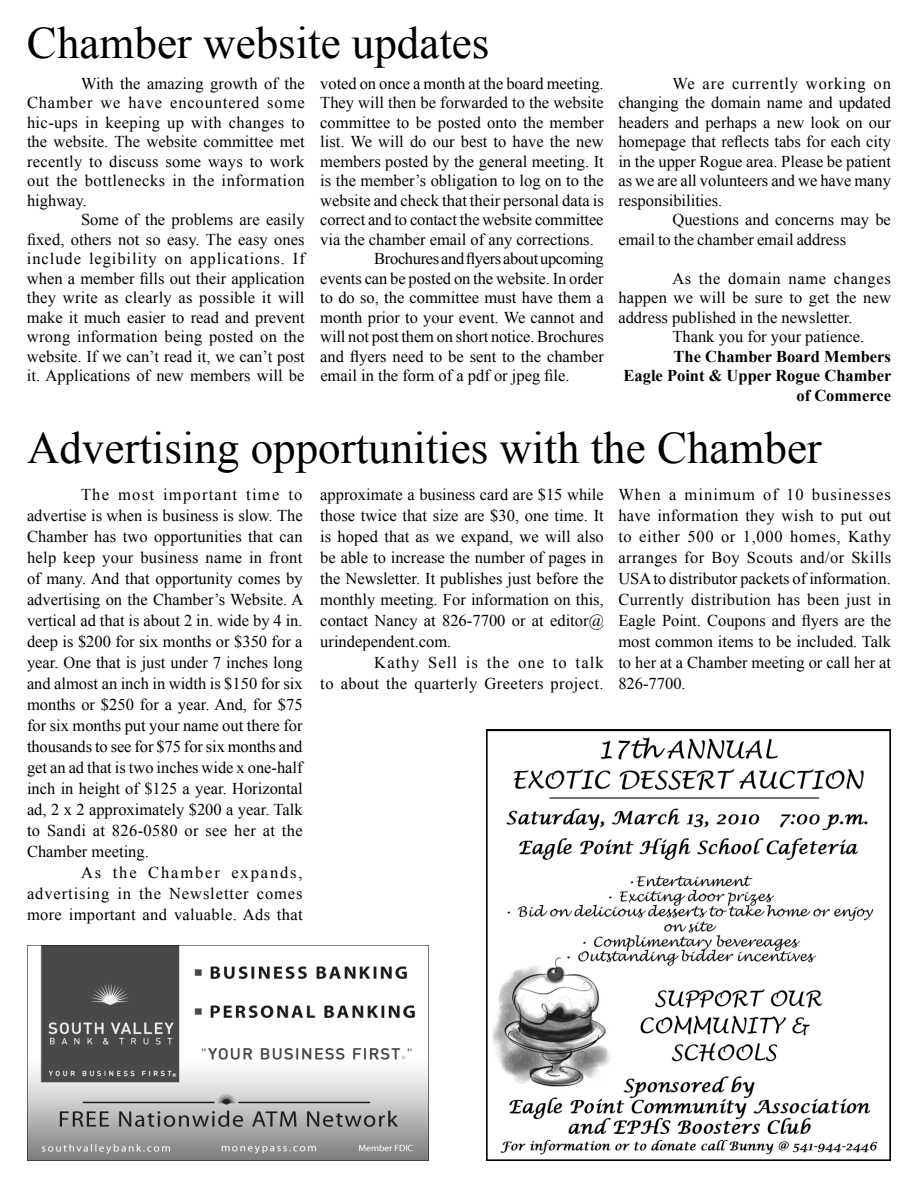
<style>
.page{position:relative;width:918px;height:1188px;background:#fff}
.page>*{position:absolute;margin:0;border:0;box-sizing:border-box;transform-origin:0 0}
.t1{font:45px "Times New Roman";color:#000}
.t2{font:16.5px/21px "Times New Roman";color:#000;text-align:justify}
.t3{font:700 16.5px/19.5px "Times New Roman";color:#000;text-align:right}
.t4{font:16.5px/21px "Times New Roman";letter-spacing:.025em;color:#000;text-align:right}
.t5{font:16.5px "Times New Roman";letter-spacing:-.02em;color:#000}
.t6{font:16.5px "Times New Roman";letter-spacing:.04em;color:#000}
.s1{color:#fff}
</style>
<div class="page">
<img style="left:27px;top:945px;width:402px;height:216px">
<img style="left:486px;top:729px;width:405px;height:432px">
<h1 class="t1" style="left:27px;top:26px;width:464px">Chamber website updates</h1>
<p class="t2" style="left:27px;top:75px;width:279px;line-height:19.5px;text-indent:54px">With the amazing growth of the Chamber we have encountered some hic-ups in keeping up with changes to the website. The website committee met recently to discuss some ways to work out the bottlenecks in the information highway.</p>
<p class="t2" style="left:27px;top:211px;width:279px;line-height:19.5px;text-indent:54px">Some of the problems are easily ixed, others not so easy. The easy ones include legibility on applications. If when a member ills out their application they write as clearly as possible it will make it much easier to read and prevent wrong information being posted on the website. If we can’t read it, we can’t post it. Applications of new members will be</p>
<p class="t2" style="left:320px;top:74px;width:285px">voted on once a month at the board meeting.</p>
<p class="t2" style="left:320px;top:94px;width:285px">They will then be forwarded to the website</p>
<p class="t2" style="left:320px;top:113px;width:285px">committee to be posted onto the member</p>
<p class="t2" style="left:320px;top:133px;width:285px">list. We will do our best to have the new</p>
<p class="t2" style="left:320px;top:152px;width:285px">members posted by the general meeting. It</p>
<p class="t2" style="left:320px;top:172px;width:285px">is the member’s obligation to log on to the</p>
<p class="t2" style="left:320px;top:191px;width:285px">website and check that their personal data is</p>
<p class="t2" style="left:320px;top:211px;width:285px">correct and to contact the website committee</p>
<p class="t2" style="left:320px;top:230px;width:275px">via the chamber email of any corrections.</p>
<p class="t5" style="left:374px;top:248px;width:231px">Brochures and lyers about upcoming</p>
<p class="t2" style="left:320px;top:269px;width:285px">events can be posted on the website. In order</p>
<p class="t2" style="left:320px;top:289px;width:285px">to do so, the committee must have them a</p>
<p class="t2" style="left:320px;top:308px;width:285px">month prior to your event. We cannot and</p>
<p class="t2" style="left:320px;top:328px;width:285px">will not post them on short notice. Brochures</p>
<p class="t2" style="left:320px;top:346px;width:285px">and lyers need to be sent to the chamber</p>
<p class="t2" style="left:320px;top:365px;width:251px">email in the form of a pdf or jpeg ile.</p>
<p class="t2" style="left:618px;top:75px;width:274px;line-height:19.5px;text-indent:54px">We are currently working on changing the domain name and updated headers and perhaps a new look on our homepage that relects tabs for each city in the upper Rogue area. Please be patient as we are all volunteers and we have many responsibilities.</p>
<p class="t2" style="left:618px;top:211px;width:274px;line-height:19.5px;text-align:right">Questions and concerns may be<br>email to the chamber email address <span class="s1">info@</span></p>
<p class="t6" style="left:672px;top:272px;width:220px">As the domain name changes</p>
<p class="t2" style="left:618px;top:289px;width:274px">happen we will be sure to get the new</p>
<p class="t2" style="left:618px;top:308px;width:236px">address published in the newsletter.</p>
<p class="t2" style="left:672px;top:328px;width:193px">Thank you for your patience.</p>
<p class="t3" style="left:624px;top:348px;width:269px">The Chamber Board Members<br>Eagle Point &amp; Upper Rogue Chamber of Commerce</p>
<h1 class="t1" style="left:27px;top:431px;width:796px">Advertising opportunities with the Chamber</h1>
<p class="t2" style="left:27px;top:485px;width:278px;text-indent:54px">The most important time to advertise is when is business is slow. The Chamber has two opportunities that can help keep your business name in front of many. And that opportunity comes by advertising on the Chamber’s Website. A vertical ad that is about 2 in. wide by 4 in. deep is $200 for six months or $350 for a year. One that is just under 7 inches long and almost an inch in width is $150 for six months or $250 for a year. And, for $75 for six months put your name out there for thousands to see for $75 for six months and get an ad that is two inches wide x one-half inch in height of $125 a year. Horizontal ad, 2 x 2 approximately $200 a year. Talk to Sandi at 826-0580 or see her at the Chamber meeting.</p>
<p class="t2" style="left:27px;top:863px;width:277px;text-indent:54px">As the Chamber expands, advertising in the Newsletter comes more important and valuable. Ads that</p>
<p class="t2" style="left:320px;top:485px;width:285px">approximate a business card are $15 while those twice that size are $30, one time. It is hoped that as we expand, we will also be able to increase the number of pages in the Newsletter. It publishes just before the monthly meeting. For information on this, contact Nancy at 826-7700 or at editor@ urindependent.com.</p>
<p class="t4" style="left:320px;top:653px;width:285px">Kathy Sell is the one to talk<br>to about the quarterly Greeters project.</p>
<p class="t2" style="left:618px;top:485px;width:274px">When a minimum of 10 businesses have information they wish to put out to either 500 or 1,000 homes, Kathy arranges for Boy Scouts and/or Skills USA to distributor packets of information.<br>Currently distribution has been just in Eagle Point. Coupons and lyers are the most common items to be included. Talk to her at a Chamber meeting or call her at 826-7700.</p>
</div>
